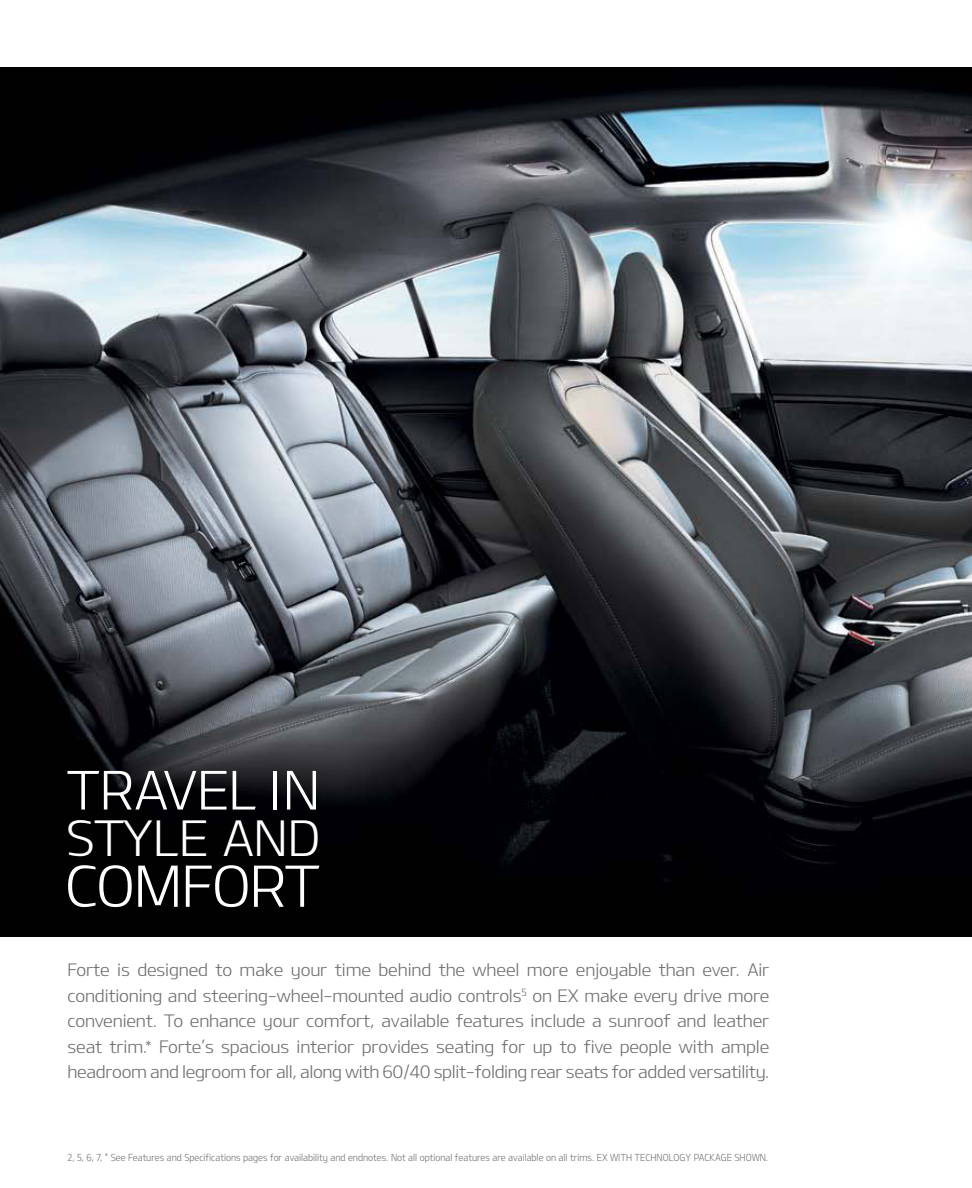
<style>
.page{position:relative;width:972px;height:1188px;background:#fff}
.page>*{position:absolute;margin:0;border:0;box-sizing:border-box;transform-origin:0 0}
.t1{font:56.7px "KIAOTFL";letter-spacing:-.025em;color:#fff}
.t2{font:53.1px "KIAOTFL";letter-spacing:-.01em;color:#fff}
.t3{font:48.9px "KIAOTFL";letter-spacing:-.015em;color:#fff}
.t4{font:17.25px/25.5px "KIAOTFL";letter-spacing:-.01em;color:#6d6f71;text-align:justify}
.t5{font:9.75px "KIAOTFL";color:#6d6f71;scale:.9 1}
</style>
<div class="page">
<img style="left:0;top:68px;width:972px;height:868px">
<h2 class="t2" style="left:66px;top:756px;width:256px">travel in</h2>
<h3 class="t3" style="left:66px;top:807px;width:256px">style anD</h3>
<h1 class="t1" style="left:65px;top:850px;width:257px">ComFort</h1>
<p class="t4" style="left:67px;top:957px;width:703px">Forte is designed to make your time behind the wheel more enjoyable than ever. air conditioning and steering-wheel-mounted audio controls<sup>5</sup> on ex make every drive more convenient. to enhance your comfort, available features include a sunroof and leather seat trim.* Forte’s spacious interior provides seating for up to five people with ample headroom and legroom for all, along with 60/40 split-folding rear seats for added versatility.</p>
<p class="t5" style="left:68px;top:1151px;width:780px">2, 5, 6, 7, * see Features and specifications pages for availability and endnotes. not all optional features are available on all trims. ex with teChnology paCKage shown.</p>
</div>
